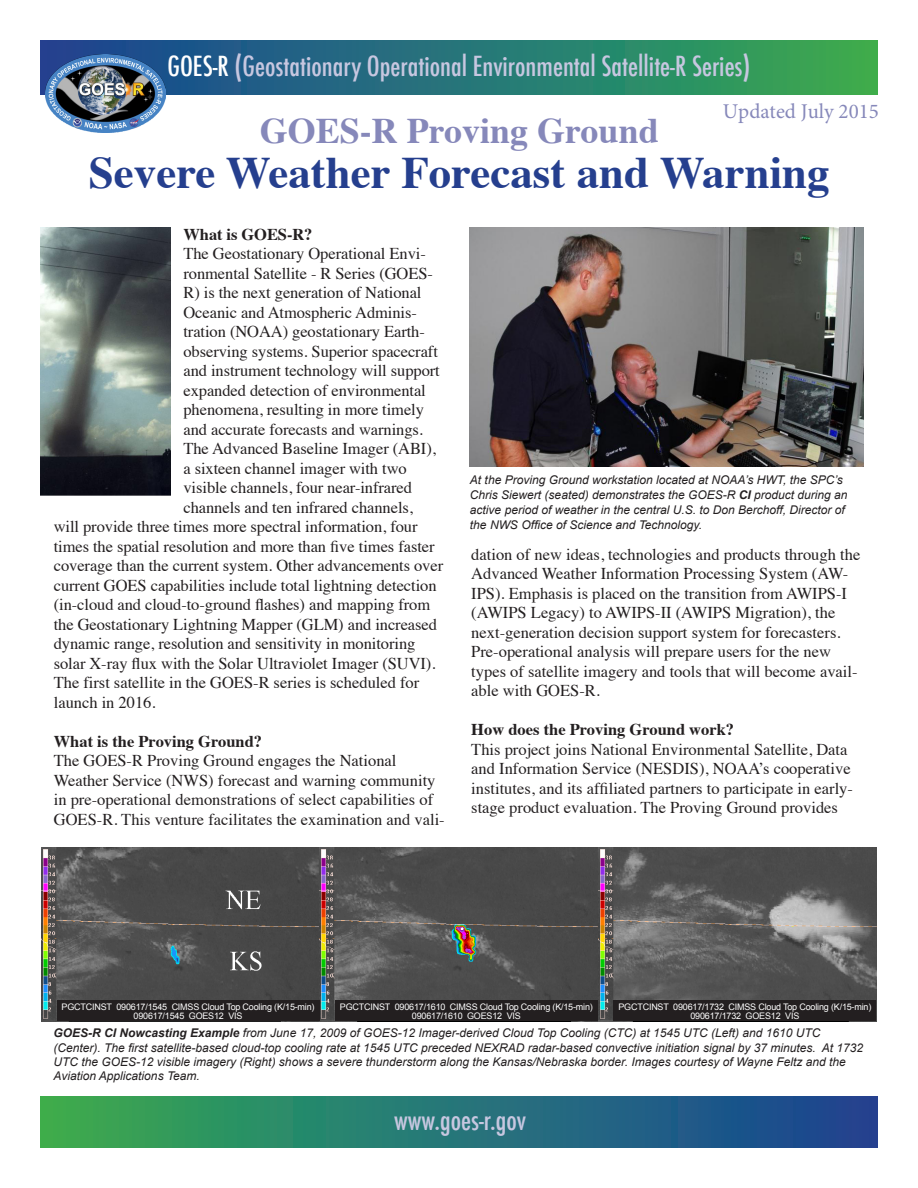
<style>
.page{position:relative;width:918px;height:1188px;background:#fff}
.page>*{position:absolute;margin:0;border:0;box-sizing:border-box;transform-origin:0 0}
.t1{font:700 45px "Times";color:#253f8e}
.t2{font:700 36px "Times";color:#8688ba}
.t3{font:500 condensed 27px "Futura";color:#c7c7e0}
.t4{font:21px "Minion Pro";color:#8688ba}
.t5{font:16.5px/19.5px "Times";letter-spacing:-.005em;color:#231f20}
.t6{font:700 16.5px "Times";color:#231f20}
.t7{font:italic 12px/15px "Arial";color:#231f20}
.t8{font:9px "Arial";letter-spacing:-.02em;color:#fff}
.s1{color:#fff}
.s2{font-weight:700}
</style>
<div class="page">
<div style="left:40px;top:40px;width:837px;height:54px;background:linear-gradient(to right,#194197,#36ab53)"></div>
<div style="left:40px;top:1096px;width:837px;height:52px;background:linear-gradient(to right,#36ab53,#194197)"></div>
<img style="left:40px;top:227px;width:131px;height:269px">
<img style="left:470px;top:227px;width:393px;height:239px">
<img style="left:41px;top:848px;width:835px;height:173px">
<div style="left:57px;top:1000px;width:262px;height:21px;background:#231f20"></div>
<div style="left:335px;top:1000px;width:263px;height:21px;background:#231f20"></div>
<div style="left:614px;top:1000px;width:262px;height:21px;background:#231f20"></div>
<img style="left:46px;top:54px;width:119px;height:78px">
<p class="t3" style="left:167px;top:49px;width:585px"><span class="s1">GOES-R</span> (Geostationary Operational Environmental Satellite-R Series)</p>
<p class="t4" style="left:723px;top:97px;width:158px">Updated July 2015</p>
<p class="t2" style="left:260px;top:96px;width:400px">GOES-R Proving Ground</p>
<p class="t1" style="left:89px;top:130px;width:742px">Severe Weather Forecast and Warning</p>
<p class="t6" style="left:183px;top:218px;width:131px">What is GOES-R?</p>
<p class="t5" style="left:183px;top:242px;width:244px">The Geostationary Operational Envi-</p>
<p class="t5" style="left:183px;top:262px;width:250px">ronmental Satellite - R Series (GOES-</p>
<p class="t5" style="left:183px;top:281px;width:240px">R) is the next generation of National</p>
<p class="t5" style="left:183px;top:301px;width:235px">Oceanic and Atmospheric Adminis-</p>
<p class="t5" style="left:183px;top:320px;width:241px">tration (NOAA) geostationary Earth-</p>
<p class="t5" style="left:183px;top:340px;width:256px">observing systems. Superior spacecraft</p>
<p class="t5" style="left:183px;top:359px;width:258px">and instrument technology will support</p>
<p class="t5" style="left:183px;top:379px;width:244px">expanded detection of environmental</p>
<p class="t5" style="left:183px;top:398px;width:242px">phenomena, resulting in more timely</p>
<p class="t5" style="left:183px;top:418px;width:241px">and accurate forecasts and warnings.</p>
<p class="t5" style="left:183px;top:437px;width:254px">The Advanced Baseline Imager (ABI),</p>
<p class="t5" style="left:183px;top:457px;width:225px">a sixteen channel imager with two</p>
<p class="t5" style="left:183px;top:476px;width:230px">visible channels, four near-infrared</p>
<p class="t5" style="left:183px;top:496px;width:231px">channels and ten infrared channels,</p>
<p class="t5" style="left:54px;top:515px;width:365px">will provide three times more spectral information, four</p>
<p class="t5" style="left:54px;top:535px;width:382px">times the spatial resolution and more than five times faster</p>
<p class="t5" style="left:54px;top:554px;width:391px">coverage than the current system. Other advancements over</p>
<p class="t5" style="left:54px;top:574px;width:384px">current GOES capabilities include total lightning detection</p>
<p class="t5" style="left:54px;top:593px;width:378px">(in-cloud and cloud-to-ground flashes) and mapping from</p>
<p class="t5" style="left:54px;top:613px;width:385px">the Geostationary Lightning Mapper (GLM) and increased</p>
<p class="t5" style="left:54px;top:632px;width:363px">dynamic range, resolution and sensitivity in monitoring</p>
<p class="t5" style="left:54px;top:652px;width:383px">solar X-ray flux with the Solar Ultraviolet Imager (SUVI).</p>
<p class="t5" style="left:54px;top:671px;width:367px">The first satellite in the GOES-R series is scheduled for</p>
<p class="t5" style="left:54px;top:691px;width:103px">launch in 2016.</p>
<p class="t6" style="left:54px;top:725px;width:210px">What is the Proving Ground?</p>
<p class="t5" style="left:54px;top:749px;width:393px">The GOES-R Proving Ground engages the National Weather Service (NWS) forecast and warning community in pre-operational demonstrations of select capabilities of GOES-R. This venture facilitates the examination and vali-</p>
<p class="t7" style="left:470px;top:472px;width:379px">At the Proving Ground workstation located at NOAA’s HWT, the SPC’s Chris Siewert (seated) demonstrates the GOES-R <span class="s2">CI</span> product during an active period of weather in the central U.S. to Don Berchoff, Director of the NWS Office of Science and Technology.</p>
<p class="t5" style="left:471px;top:543px;width:391px">dation of new ideas, technologies and products through the Advanced Weather Information Processing System (AW-IPS). Emphasis is placed on the transition from AWIPS-I (AWIPS Legacy) to AWIPS-II (AWIPS Migration), the next-generation decision support system for forecasters.<br>Pre-operational analysis will prepare users for the new types of satellite imagery and tools that will become avail&shy;able with GOES-R.</p>
<p class="t6" style="left:471px;top:714px;width:264px">How does the Proving Ground work?</p>
<p class="t5" style="left:471px;top:738px;width:382px">This project joins National Environmental Satellite, Data and Information Service (NESDIS), NOAA’s cooperative institutes, and its affiliated partners to participate in early&shy;stage product evaluation. The Proving Ground provides</p>
<p class="t8" style="left:62px;top:1001px;width:255px">PGCTCINST 090617/1545 CIMSS Cloud Top Cooling (K/15-min)</p>
<p class="t8" style="left:134px;top:1010px;width:110px">090617/1545 GOES12 VIS</p>
<p class="t8" style="left:340px;top:1001px;width:255px">PGCTCINST 090617/1610 CIMSS Cloud Top Cooling (K/15-min)</p>
<p class="t8" style="left:412px;top:1010px;width:110px">090617/1610 GOES12 VIS</p>
<p class="t8" style="left:618px;top:1001px;width:255px">PGCTCINST 090617/1732 CIMSS Cloud Top Cooling (K/15-min)</p>
<p class="t8" style="left:690px;top:1010px;width:110px">090617/1732 GOES12 VIS</p>
<p class="t7" style="left:54px;top:1026px;width:811px;line-height:14.2px"><span class="s2">GOES-R CI Nowcasting Example</span> from June 17, 2009 of GOES-12 Imager-derived Cloud Top Cooling (CTC) at 1545 UTC (Left) and 1610 UTC (Center). The first satellite-based cloud-top cooling rate at 1545 UTC preceded NEXRAD radar-based convective initiation signal by 37 minutes. At 1732<br>UTC the GOES-12 visible imagery (Right) shows a severe thunderstorm along the Kansas/Nebraska border. Images courtesy of Wayne Feltz and the Aviation Applications Team.</p>
<p class="t3" style="left:394px;top:1102px;width:133px">www.goes-r.gov</p>
</div>
